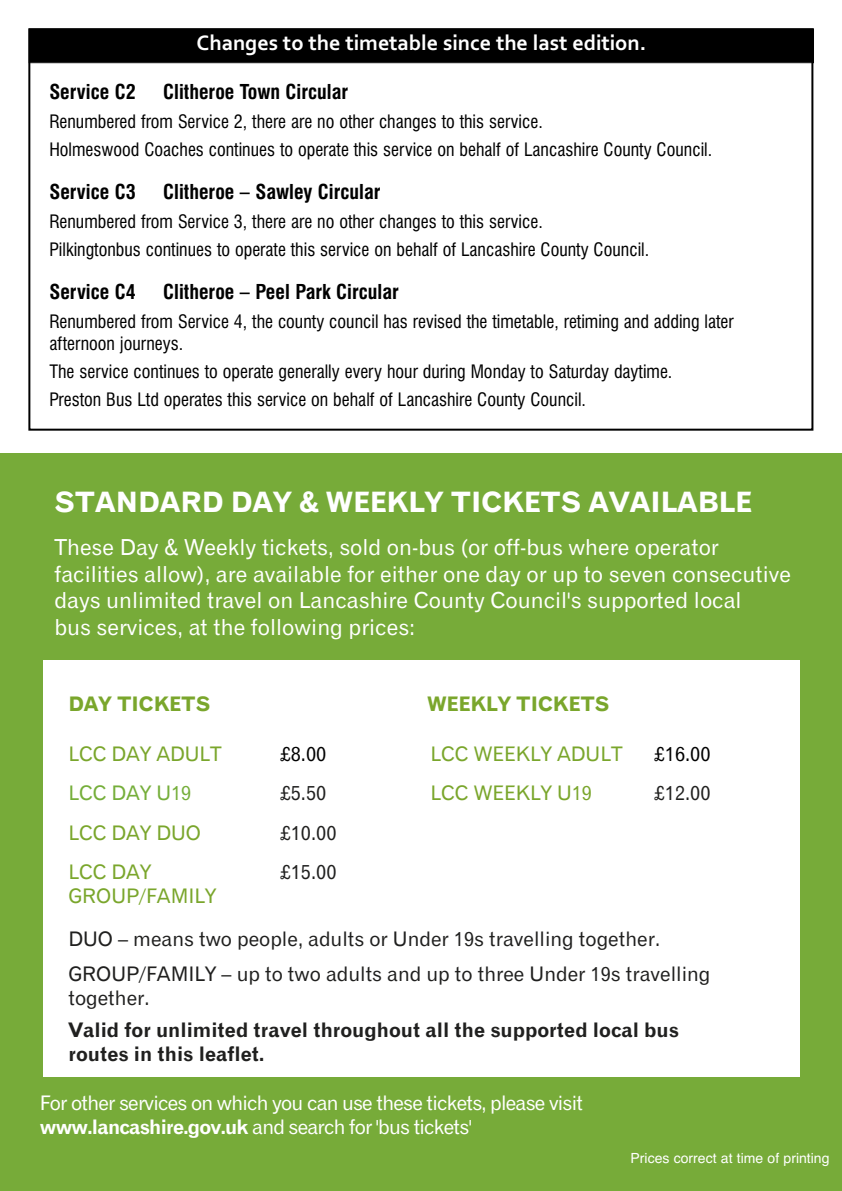
<style>
.page{position:relative;width:842px;height:1191px;background:#fff}
.page>*{position:absolute;margin:0;border:0;box-sizing:border-box;transform-origin:0 0}
.t1{font:28px "Gothic 720 BT Bold B";color:#fff}
.t2{font:22px/26.4px "Gothic 720 BT Roman B";color:#fff}
.t3{font:700 22px "Corbel";color:#fff}
.t4{font:20px/24px "Gothic 720 BT Roman B";color:#20201f}
.t5{font:20px/24px "Gothic 720 BT Roman B";letter-spacing:-.035em;color:#fff}
.t6{font:700 condensed 20px "Swiss 721 BT";color:#000}
.t7{font:20px/24px "Gothic 720 BT Bold B";color:#20201f}
.t8{font:20px/24px "Gothic 720 BT Roman B";color:#7aa62c}
.t9{font:20px "Gothic 720 BT Bold B";color:#7aa62c}
.t10{font:20px "Gothic 720 BT Roman B";color:#000}
.t11{font:20px "Gothic 720 BT Roman B";color:#75ae3a}
.t12{font:condensed 18px/28px "Swiss 721 BT";color:#000}
.t13{font:14px "Helvetica";color:#fff}
.s1{font-family:"Gothic 720 BT Bold B"}
</style>
<div class="page">
<div style="left:0;top:454px;width:842px;height:737px;background:#77ab39"></div>
<div style="left:43px;top:660px;width:757px;height:417px;background:#fff"></div>
<div style="left:30px;top:29px;width:783px;height:33px;background:#000"></div>
<div style="left:29px;top:28px;width:785px;height:35px;border:1px solid #000"></div>
<p class="t3" style="left:197px;top:29px;width:451px">Changes to the timetable since the last edition.</p>
<p class="t6" style="left:49px;top:84px;width:88px">Service C2</p>
<p class="t6" style="left:163px;top:84px;width:186px">Clitheroe Town Circular</p>
<p class="t12" style="left:49px;top:109px;width:664px">Renumbered from Service 2, there are no other changes to this service.<br>Holmeswood Coaches continues to operate this service on behalf of Lancashire County Council.</p>
<p class="t6" style="left:49px;top:184px;width:88px">Service C3</p>
<p class="t6" style="left:163px;top:184px;width:219px">Clitheroe – Sawley Circular</p>
<p class="t12" style="left:49px;top:209px;width:601px">Renumbered from Service 3, there are no other changes to this service.<br>Pilkingtonbus continues to operate this service on behalf of Lancashire County Council.</p>
<p class="t6" style="left:49px;top:284px;width:88px">Service C4</p>
<p class="t6" style="left:163px;top:284px;width:237px">Clitheroe – Peel Park Circular</p>
<p class="t12" style="left:49px;top:312px;width:686px;line-height:22px">Renumbered from Service 4, the county council has revised the timetable, retiming and adding later afternoon journeys.</p>
<p class="t12" style="left:49px;top:359px;width:625px">The service continues to operate generally every hour during Monday to Saturday daytime.<br>Preston Bus Ltd operates this service on behalf of Lancashire County Council.</p>
<h1 class="t1" style="left:54px;top:492px;width:699px">STANDARD DAY &amp; WEEKLY TICKETS AVAILABLE</h1>
<p class="t2" style="left:54px;top:536px;width:738px">These Day &amp; Weekly tickets, sold on-bus (or off-bus where operator facilities allow), are available for either one day or up to seven consecutive days unlimited travel on Lancashire County Council's supported local<br>bus services, at the following prices:</p>
<p class="t9" style="left:68px;top:696px;width:143px">DAY TICKETS</p>
<p class="t9" style="left:427px;top:696px;width:184px">WEEKLY TICKETS</p>
<p class="t8" style="left:68px;top:743px;width:155px">LCC DAY ADULT</p>
<p class="t10" style="left:281px;top:746px;width:47px">£8.00</p>
<p class="t8" style="left:431px;top:743px;width:193px">LCC WEEKLY ADULT</p>
<p class="t10" style="left:655px;top:746px;width:58px">£16.00</p>
<p class="t11" style="left:68px;top:785px;width:124px">LCC DAY U19</p>
<p class="t4" style="left:281px;top:782px;width:47px">£5.50</p>
<p class="t8" style="left:431px;top:782px;width:163px">LCC WEEKLY U19</p>
<p class="t4" style="left:655px;top:782px;width:58px">£12.00</p>
<p class="t8" style="left:68px;top:822px;width:134px">LCC DAY DUO</p>
<p class="t4" style="left:281px;top:822px;width:57px">£10.00</p>
<p class="t8" style="left:68px;top:861px;width:150px">LCC DAY<br>GROUP/FAMILY</p>
<p class="t4" style="left:281px;top:861px;width:57px">£15.00</p>
<p class="t4" style="left:68px;top:928px;width:593px">DUO – means two people, adults or Under 19s travelling together.</p>
<p class="t4" style="left:68px;top:963px;width:644px">GROUP/FAMILY – up to two adults and up to three Under 19s travelling together.</p>
<p class="t7" style="left:68px;top:1019px;width:612px">Valid for unlimited travel throughout all the supported local bus routes in this leaflet.</p>
<p class="t5" style="left:40px;top:1092px;width:545px">For other services on which you can use these tickets, please visit <span class="s1">www.lancashire.gov.uk</span> and search for 'bus tickets'</p>
<p class="t13" style="left:631px;top:1149px;width:200px">Prices correct at time of printing</p>
</div>
